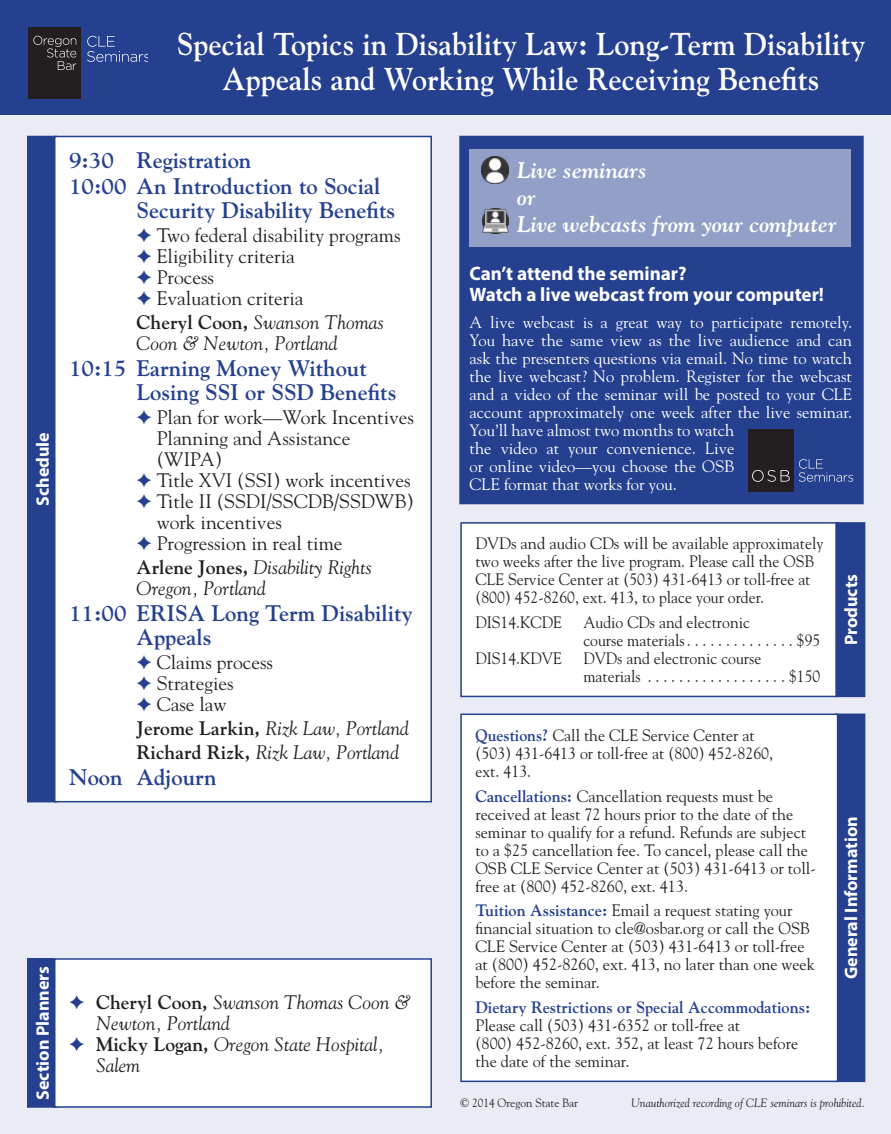
<style>
.page{position:relative;width:891px;height:1134px;background:#e9ecf4}
.page>*{position:absolute;margin:0;border:0;box-sizing:border-box;transform-origin:0 0}
.t1{font:700 31.5px/34.5px "Goudy Std";color:#fff;text-align:center;scale:.95 1}
.t2{font:700 22.5px/24px "Goudy Std";color:#25408f}
.t3{font:italic 700 22.5px/27px "Goudy Std";color:#fff}
.t4{font:19.5px/21px "Goudy Std";color:#231f20}
.t5{font:italic 19.5px/21px "Goudy Std";color:#231f20}
.t6{font:700 19.5px/21px "Myriad Pro";color:#fff}
.t7{font:700 18px "Myriad Pro";color:#fff}
.t8{font:16.5px/18px "Goudy Std";color:#231f20}
.t9{font:16.5px/18px "Goudy Std";color:#fff}
.t10{font:16.5px/18px "Goudy Std";color:#231f20;scale:.95 1}
.t11{font:16.5px/18px "Goudy Std";color:#231f20;scale:.96 1}
.t12{font:700 16.5px "Goudy Std";color:#25408f}
.t13{font:italic 12px "Goudy Std";color:#231f20;scale:.95 1}
.t14{font:12px "Goudy Std";color:#231f20;scale:.95 1}
.s1{font-weight:700;font-style:normal}
.s2{font-weight:700;color:#25408f}
</style>
<div class="page">
<div style="left:0;top:0;width:891px;height:115px;background:#25408f"></div>
<div style="left:28px;top:27px;width:53px;height:72px;background:#231f20"></div>
<svg style="left:33px;top:36px;width:43px;height:34px"></svg>
<svg style="left:87px;top:36px;width:60px;height:26px"></svg>
<div style="left:28px;top:136px;width:28px;height:666px;background:#25408f"></div>
<div style="left:27px;top:136px;width:30px;height:666px;border:2px solid #25408f"></div>
<div style="left:55px;top:136px;width:376px;height:666px;background:#fff"></div>
<div style="left:54px;top:136px;width:378px;height:666px;border:2px solid #25408f"></div>
<div style="left:28px;top:959px;width:28px;height:148px;background:#25408f"></div>
<div style="left:27px;top:958px;width:30px;height:150px;border:2px solid #25408f"></div>
<div style="left:55px;top:959px;width:376px;height:148px;background:#fff"></div>
<div style="left:54px;top:958px;width:378px;height:150px;border:2px solid #25408f"></div>
<div style="left:459px;top:136px;width:405px;height:368px;background:#25408f;border:2px solid #25408f"></div>
<div style="left:470px;top:149px;width:381px;height:98px;background:#92a0c7"></div>
<img style="left:481px;top:157px;width:27px;height:26px">
<img style="left:482px;top:208px;width:26px;height:26px">
<div style="left:748px;top:429px;width:46px;height:62px;background:#231f20"></div>
<svg style="left:752px;top:470px;width:38px;height:12px"></svg>
<svg style="left:799px;top:459px;width:54px;height:23px"></svg>
<div style="left:836px;top:714px;width:29px;height:367px;background:#25408f"></div>
<div style="left:461px;top:714px;width:377px;height:367px;background:#fff"></div>
<div style="left:460px;top:714px;width:378px;height:368px;border:2px solid #25408f"></div>
<div style="left:461px;top:523px;width:377px;height:173px;background:#fff"></div>
<div style="left:460px;top:522px;width:378px;height:175px;border:2px solid #25408f"></div>
<div style="left:836px;top:523px;width:29px;height:173px;background:#25408f"></div>
<div style="left:835px;top:522px;width:30px;height:175px;border:2px solid #25408f"></div>
<h1 class="t1" style="left:177px;top:27px;width:726px">Special Topics in Disability Law: Long-Term Disability<br>Appeals and Working While Receiving Benefits</h1>
<p class="t7" style="left:31px;top:506px;width:75px;rotate:-90deg">Schedule</p>
<h2 class="t2" style="left:69px;top:146px;width:313px;line-height:26.7px">9:30 Registration<br>10:00 An Introduction to Social</h2>
<h2 class="t2" style="left:136px;top:198px;width:260px">Security Disability Benefits</h2>
<p class="t4" style="left:157px;top:224px;width:245px">Two federal disability programs<br>Eligibility criteria<br>Process<br>Evaluation criteria</p>
<p class="t5" style="left:136px;top:311px;width:249px"><span class="s1">Cheryl Coon,</span> Swanson Thomas<br>Coon &amp; Newton, Portland</p>
<h2 class="t2" style="left:136px;top:356px;width:262px;text-indent:-68px">10:15 Earning Money Without<br>Losing SSI or SSD Benefits</h2>
<p class="t4" style="left:157px;top:407px;width:259px">Plan for work—Work Incentives<br>Planning and Assistance (WIPA)<br>Title XVI (SSI) work incentives<br>Title II (SSDI/SSCDB/SSDWB) work incentives<br>Progression in real time</p>
<p class="t5" style="left:136px;top:556px;width:237px"><span class="s1">Arlene Jones,</span> Disability Rights<br>Oregon, Portland</p>
<h2 class="t2" style="left:136px;top:602px;width:278px;text-indent:-68px">11:00 ERISA Long Term Disability<br>Appeals</h2>
<p class="t4" style="left:157px;top:652px;width:118px">Claims process<br>Strategies<br>Case law</p>
<p class="t5" style="left:136px;top:716px;width:274px;line-height:23.7px"><span class="s1">Jerome Larkin,</span> Rizk Law, Portland<br><span class="s1">Richard Rizk,</span> Rizk Law, Portland</p>
<h2 class="t2" style="left:69px;top:765px;width:149px">Noon Adjourn</h2>
<p class="t7" style="left:31px;top:1100px;width:136px;rotate:-90deg">Section Planners</p>
<p class="t5" style="left:96px;top:991px;width:316px"><span class="s1">Cheryl Coon,</span> Swanson Thomas Coon &amp;<br>Newton, Portland<br><span class="s1">Micky Logan,</span> Oregon State Hospital,<br>Salem</p>
<h2 class="t3" style="left:517px;top:156px;width:321px">Live seminars<br>or<br>Live webcasts from your computer</h2>
<p class="t6" style="left:470px;top:262px;width:356px">Can’t attend the seminar?<br>Watch a live webcast from your computer!</p>
<p class="t9" style="left:470px;top:313px;width:384px">A live webcast is a great way to participate remotely.<br>You have the same view as the live audience and can ask the presenters questions via email. No time to watch the live webcast? No problem. Register for the webcast and a video of the seminar will be posted to your CLE account approximately one week after the live seminar.<br>You’ll have almost two months to watch<br>the video at your convenience. Live<br>or online video—you choose the OSB<br>CLE format that works for you.</p>
<p class="t8" style="left:475px;top:535px;width:350px">DVDs and audio CDs will be available approximately two weeks after the live program. Please call the OSB CLE Service Center at (503) 431-6413 or toll-free at (800) 452-8260, ext. 413, to place your order.</p>
<p class="t10" style="left:475px;top:613px;width:93px">DIS14.KCDE</p>
<p class="t10" style="left:583px;top:613px;width:177px">Audio CDs and electronic course materials...............</p>
<p class="t10" style="left:797px;top:631px;width:26px">$95</p>
<p class="t10" style="left:475px;top:649px;width:93px">DIS14.KDVE</p>
<p class="t10" style="left:583px;top:649px;width:189px">DVDs and electronic course materials ...................</p>
<p class="t10" style="left:789px;top:667px;width:34px">$150</p>
<p class="t11" style="left:475px;top:726px;width:312px"><span class="s2">Questions?</span> Call the CLE Service Center at (503) 431-6413 or toll-free at (800) 452-8260, ext. 413.</p>
<p class="t8" style="left:475px;top:787px;width:342px"><span class="s2">Cancellations:</span> Cancellation requests must be received at least 72 hours prior to the date of the seminar to qualify for a refund. Refunds are subject to a $25 cancellation fee. To cancel, please call the OSB CLE Service Center at (503) 431‑6413 or toll&shy;free at (800) 452‑8260, ext. 413.</p>
<p class="t8" style="left:475px;top:901px;width:341px"><span class="s2">Tuition Assistance:</span> Email a request stating your financial situation to cle@osbar.org or call the OSB CLE Service Center at (503) 431-6413 or toll-free at (800) 452-8260, ext. 413, no later than one week before the seminar.</p>
<p class="t12" style="left:475px;top:998px;width:337px">Dietary Restrictions or Special Accommodations:</p>
<p class="t8" style="left:475px;top:1016px;width:324px">Please call (503) 431-6352 or toll-free at<br>(800) 452-8260, ext. 352, at least 72 hours before the date of the seminar.</p>
<p class="t7" style="left:839px;top:645px;width:73px;rotate:-90deg">Products</p>
<p class="t7" style="left:839px;top:979px;width:164px;rotate:-90deg">General Information</p>
<p class="t14" style="left:461px;top:1095px;width:125px">© 2014 Oregon State Bar</p>
<p class="t13" style="left:631px;top:1096px;width:248px">Unauthorized recording of CLE seminars is prohibited.</p>
</div>
